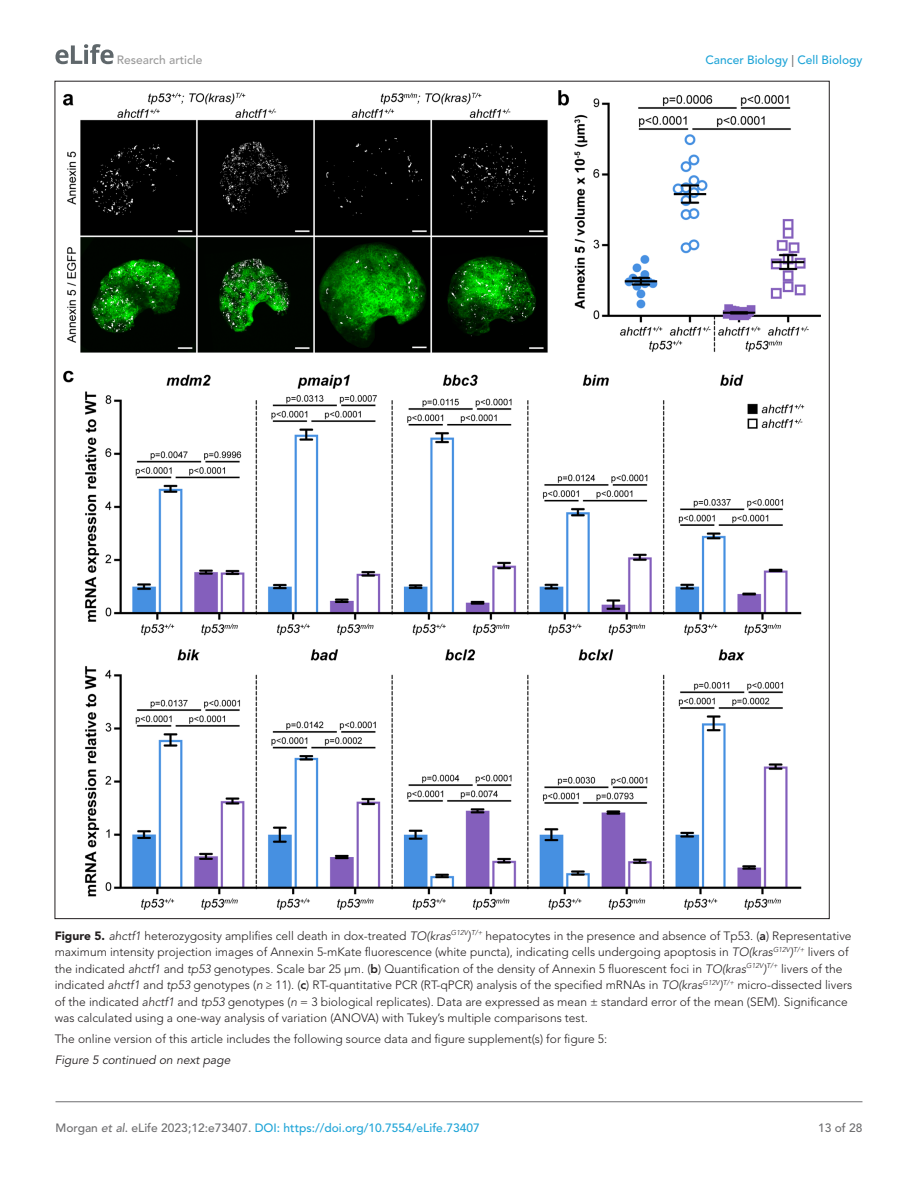
<style>
.page{position:relative;width:918px;height:1188px;background:#fff}
.page>*{position:absolute;margin:0;border:0;box-sizing:border-box;transform-origin:0 0}
.t1{font:300 12px/16.5px "Avenir LT Std";color:#231f20}
.t2{font:500 12px "Avenir LT Std";color:#1ea4d7}
.t3{font:italic 12px "Avenir LT Std";color:#231f20}
.t4{font:500 12px "Avenir LT Std";color:#9a9a9a}
.t5{font:500 12px "Avenir LT Std";color:#6e6e70}
.s1{color:#6e6e70}
.s2{font-weight:900}
.s3{font-style:italic}
.s4{font-weight:800}
.s5{font-style:italic;color:#6e6e70}
</style>
<div class="page">
<svg style="left:55px;top:44px;width:59px;height:20px"></svg>
<hr style="left:56px;top:1101px;width:806px;height:1px;background:#6e6e70">
<img style="left:64px;top:90px;width:756px;height:820px">
<p class="t4" style="left:117px;top:53px;width:87px">Research article</p>
<p class="t2" style="left:706px;top:53px;width:158px">Cancer Biology <span class="s1">|</span> Cell Biology</p>
<p class="t1" style="left:55px;top:927px;width:799px"><span class="s2">Figure 5.</span> <span class="s3">ahctf1</span> heterozygosity amplifies cell death in dox-treated <span class="s3">TO(kras</span><sup>G12V</sup><span class="s3">)</span><sup>T/+</sup> hepatocytes in the presence and absence of Tp53. (<span class="s4">a</span>) Representative maximum intensity projection images of Annexin 5-mKate fluorescence (white puncta), indicating cells undergoing apoptosis in <span class="s3">TO(kras</span><sup>G12V</sup><span class="s3">)</span><sup>T/+</sup> livers of the indicated <span class="s3">ahctf1</span> and <span class="s3">tp53</span> genotypes. Scale bar 25 µm. (<span class="s4">b</span>) Quantification of the density of Annexin 5 fluorescent foci in <span class="s3">TO(kras</span><sup>G12V</sup><span class="s3">)</span><sup>T/+</sup> livers of the indicated <span class="s3">ahctf1</span> and <span class="s3">tp53</span> genotypes (<span class="s3">n</span> ≥ 11). (<span class="s4">c</span>) RT-quantitative PCR (RT-qPCR) analysis of the specified mRNAs in <span class="s3">TO(kras</span><sup>G12V</sup><span class="s3">)</span><sup>T/+</sup> micro-dissected livers of the indicated <span class="s3">ahctf1</span> and <span class="s3">tp53</span> genotypes (<span class="s3">n</span> = 3 biological replicates). Data are expressed as mean ± standard error of the mean (SEM). Significance was calculated using a one-way analysis of variation (ANOVA) with Tukey’s multiple comparisons test.</p>
<p class="t1" style="left:55px;top:1031px;width:554px">The online version of this article includes the following source data and figure supplement(s) for figure 5:</p>
<p class="t3" style="left:55px;top:1053px;width:177px">Figure 5 continued on next page</p>
<p class="t2" style="left:56px;top:1121px;width:426px"><span class="s1">Morgan</span> <span class="s5">et al</span><span class="s1">. eLife 2023;12:e73407.</span> DOI: https://doi.org/10.7554/eLife.73407</p>
<p class="t5" style="left:818px;top:1121px;width:46px">13 of 28</p>
</div>
